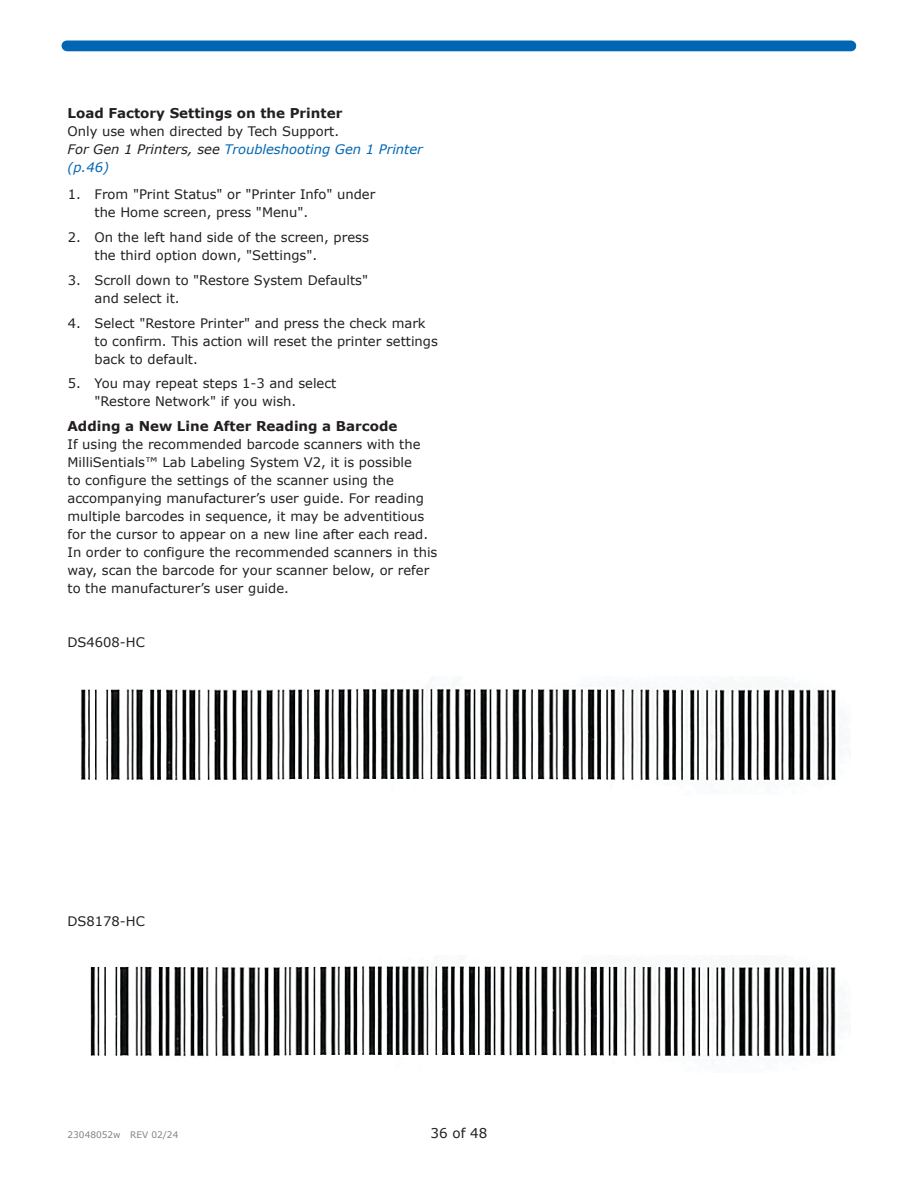
<style>
.page{position:relative;width:918px;height:1188px;background:#fff}
.page>*{position:absolute;margin:0;border:0;box-sizing:border-box;transform-origin:0 0}
.Body_Copy_9_12_bold{font:700 13.5px "Verdana";color:#231f20}
.t1{font:13.5px "Verdana";color:#231f20}
.Body_Copy_9_12{font:13.2px/18px "Verdana";color:#231f20}
.Body_Copy_9_12-2{font:italic 13.2px/18px "Verdana";color:#0066b3}
.t2{font:9px "Verdana";color:#808285}
.s1{color:#231f20}
</style>
<div class="page">
<svg style="left:62px;top:40px;width:794px;height:11px;background:#0c6db6"></svg>
<img style="left:80px;top:688px;width:756px;height:95px">
<img style="left:90px;top:966px;width:746px;height:91px">
<p class="Body_Copy_9_12_bold" style="left:68px;top:104px;width:276px">Load Factory Settings on the Printer</p>
<p class="Body_Copy_9_12" style="left:68px;top:122px;width:273px">Only use when directed by Tech Support.</p>
<p class="Body_Copy_9_12-2" style="left:68px;top:140px;width:357px"><span class="s1">For Gen 1 Printers, see</span> Troubleshooting Gen 1 Printer (p.46)</p>
<p class="Body_Copy_9_12" style="left:94px;top:185px;width:282px;text-indent:-27px">1. From "Print Status" or "Printer Info" under the Home screen, press "Menu".</p>
<p class="Body_Copy_9_12" style="left:94px;top:228px;width:276px;text-indent:-27px">2. On the left hand side of the screen, press the third option down, "Settings".</p>
<p class="Body_Copy_9_12" style="left:94px;top:271px;width:275px;text-indent:-27px">3. Scroll down to "Restore System Defaults" and select it.</p>
<p class="Body_Copy_9_12" style="left:94px;top:314px;width:345px;text-indent:-27px">4. Select "Restore Printer" and press the check mark to confirm. This action will reset the printer settings back to default.</p>
<p class="Body_Copy_9_12" style="left:94px;top:374px;width:243px;text-indent:-27px">5. You may repeat steps 1-3 and select "Restore Network" if you wish.</p>
<p class="Body_Copy_9_12_bold" style="left:68px;top:417px;width:332px">Adding a New Line After Reading a Barcode</p>
<p class="Body_Copy_9_12" style="left:68px;top:435px;width:371px">If using the recommended barcode scanners with the MilliSentials™ Lab Labeling System V2, it is possible<br>to configure the settings of the scanner using the accompanying manufacturer’s user guide. For reading multiple barcodes in sequence, it may be adventitious for the cursor to appear on a new line after each read.<br>In order to configure the recommended scanners in this way, scan the barcode for your scanner below, or refer to the manufacturer’s user guide.</p>
<p class="Body_Copy_9_12" style="left:68px;top:633px;width:79px">DS4608-HC</p>
<p class="Body_Copy_9_12" style="left:68px;top:912px;width:79px">DS8178-HC</p>
<p class="t2" style="left:68px;top:1128px;width:112px">23048052w REV 02/24</p>
<p class="t1" style="left:431px;top:1123px;width:58px">36 of 48</p>
</div>
